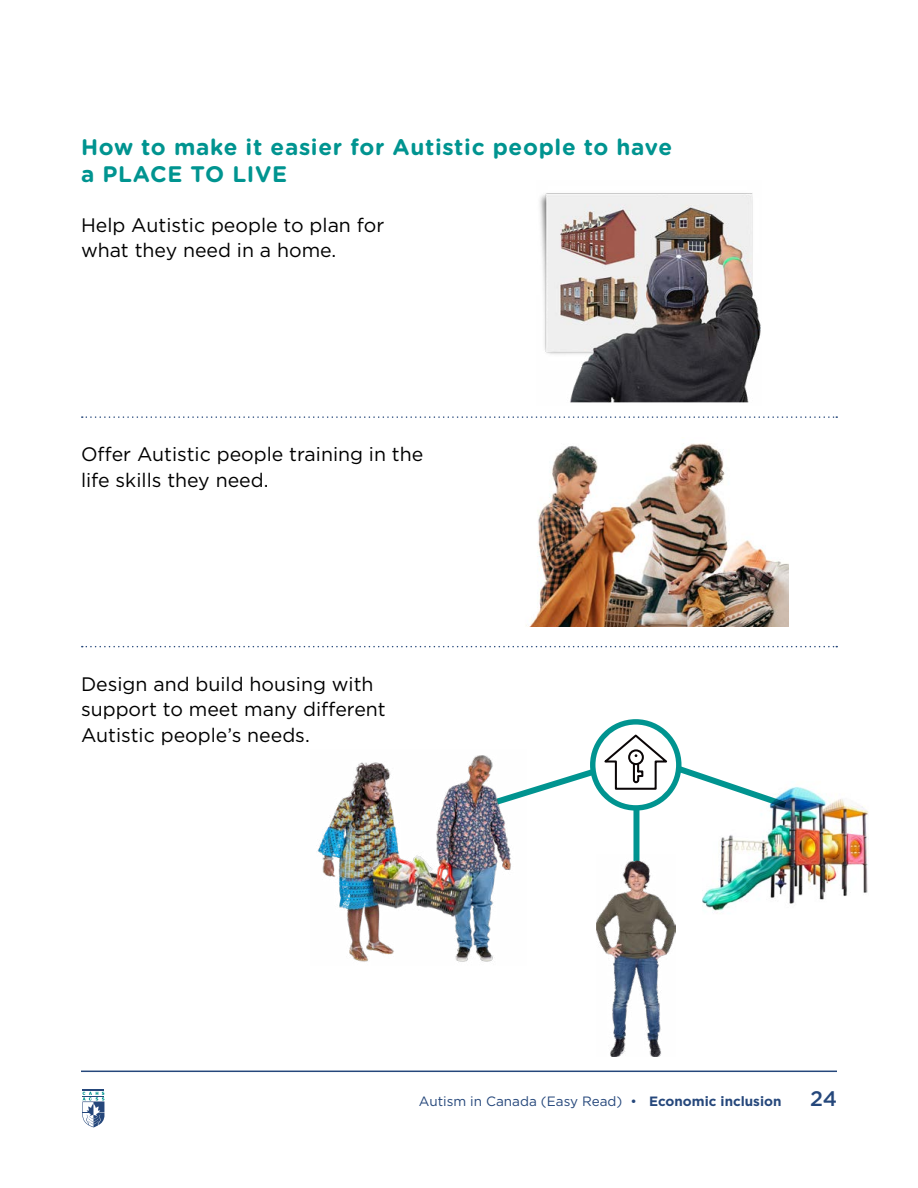
<style>
.page{position:relative;width:918px;height:1188px;background:#fff}
.page>*{position:absolute;margin:0;border:0;box-sizing:border-box;transform-origin:0 0}
.t1{font:700 22.5px/27px "Gotham Rounded";letter-spacing:.03em;color:#009490}
.t2{font:500 21px "Gotham";color:#25477b}
.Para_indent_rule{font:19.5px/25.5px "Gotham";color:#000}
.Para_after_section{font:19.5px/25.5px "Gotham";color:#000}
.t3{font:13.5px "Gotham";color:#25477b}
.s1{font-weight:700}
</style>
<div class="page">
<hr style="left:81px;top:1071px;width:756px;height:1px;background:#25477b">
<svg style="left:83px;top:1091px;width:22px;height:37px"></svg>
<hr style="left:82px;top:1089px;width:22px;height:2px;background:#25477b">
<svg style="left:82px;top:1092px;width:22px;height:35px"></svg>
<svg style="left:82px;top:416px;width:755px;height:2px"></svg>
<svg style="left:82px;top:646px;width:755px;height:1px"></svg>
<div style="left:633px;top:758px;width:6px;height:125px;background:#009490"></div>
<svg style="left:526px;top:719px;width:176px;height:95px"></svg>
<img style="left:539px;top:193px;width:222px;height:210px">
<img style="left:317px;top:755px;width:209px;height:207px">
<img style="left:526px;top:443px;width:262px;height:183px">
<img style="left:702px;top:773px;width:167px;height:138px">
<img style="left:596px;top:854px;width:80px;height:203px">
<h3 class="t1" style="left:81px;top:133px;width:593px">How to make it easier for Autistic people to have a PLACE TO LIVE</h3>
<p class="Para_after_section" style="left:81px;top:212px;width:305px">Help Autistic people to plan for what they need in a home.</p>
<p class="Para_indent_rule" style="left:81px;top:441px;width:344px">Offer Autistic people training in the life skills they need.</p>
<p class="Para_indent_rule" style="left:81px;top:671px;width:306px">Design and build housing with support to meet many different<br>Autistic people’s needs.</p>
<p class="t3" style="left:419px;top:1092px;width:364px">Autism in Canada (Easy Read) • <span class="s1">Economic inclusion</span></p>
<p class="t2" style="left:810px;top:1085px;width:28px">24</p>
</div>
